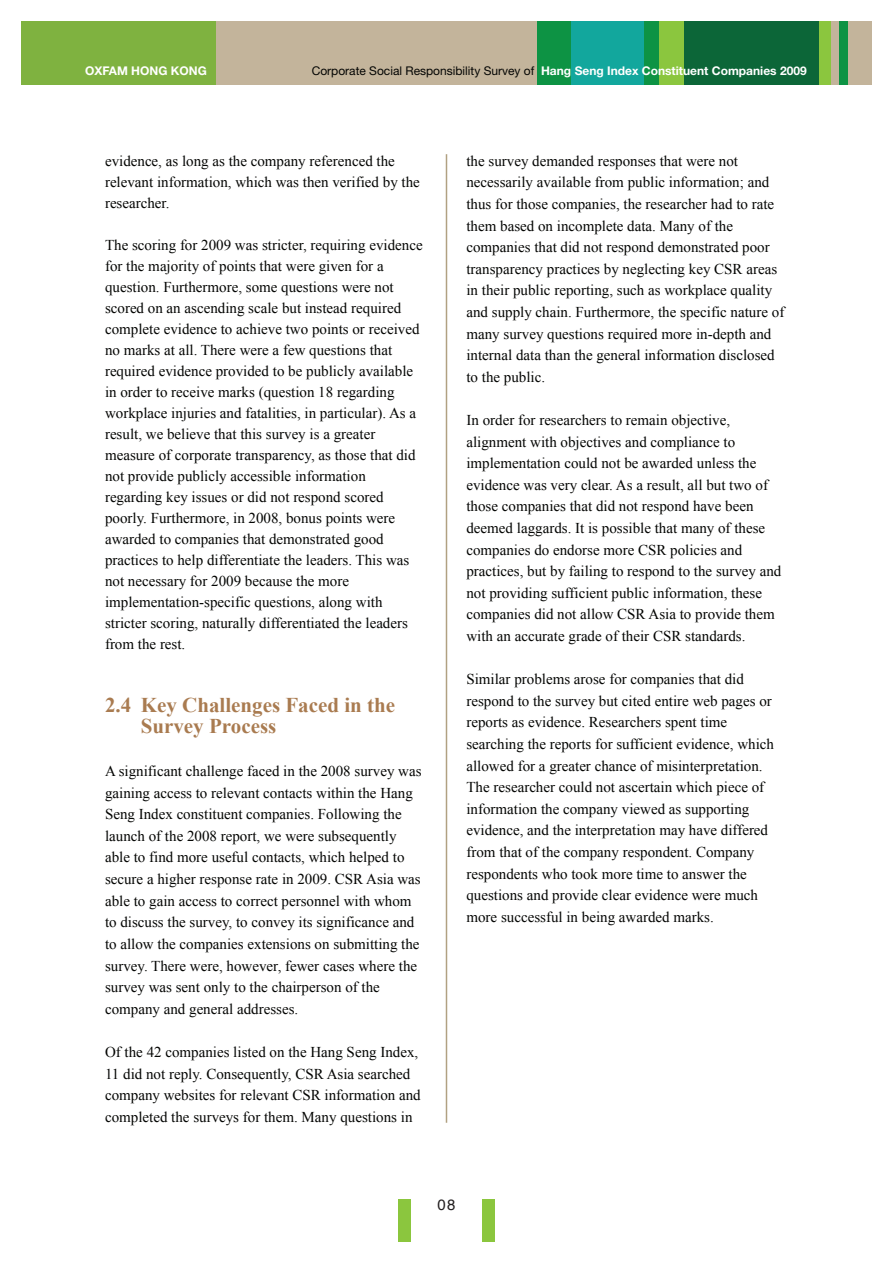
<style>
.page{position:relative;width:893px;height:1263px;background:#fff}
.page>*{position:absolute;margin:0;border:0;box-sizing:border-box;transform-origin:0 0}
.t1{font:700 21px/21px "Times New Roman";color:#a97b50}
.t2{font:15px/21.6px "Times New Roman";color:#040503}
.t3{font:15px "Helvetica";color:#231f20}
.t4{font:12px "Helvetica Neue";color:#040503}
.t5{font:700 12px "Helvetica Neue";color:#fff}
.s1{font-weight:700;color:#fff}
</style>
<div class="page">
<hr style="left:446px;top:154px;width:1px;height:969px;background:#b1a182">
<div style="left:398px;top:1199px;width:13px;height:42px;background:#8bc63e"></div>
<div style="left:482px;top:1199px;width:13px;height:42px;background:#8bc63e"></div>
<div style="left:21px;top:21px;width:851px;height:64px;background:#c3b49b"></div>
<div style="left:839px;top:21px;width:8px;height:64px;background:#0d9344"></div>
<div style="left:538px;top:21px;width:121px;height:64px;background:#0d9344"></div>
<div style="left:571px;top:21px;width:73px;height:64px;background:#12a79d"></div>
<div style="left:21px;top:21px;width:194px;height:64px;background:#7fb240"></div>
<div style="left:659px;top:21px;width:172px;height:64px;background:#8bc63e"></div>
<div style="left:684px;top:21px;width:134px;height:64px;background:#0c6638"></div>
<p class="t5" style="left:85px;top:63px;width:123px">OXFAM HONG KONG</p>
<p class="t4" style="left:312px;top:63px;width:496px">Corporate Social Responsibility Survey of <span class="s1">Hang Seng Index Constituent Companies 2009</span></p>
<p class="t2" style="left:105px;top:150px;width:316px;line-height:21px">evidence, as long as the company referenced the relevant information, which was then verified by the researcher.</p>
<p class="t2" style="left:105px;top:234px;width:319px;line-height:21px">The scoring for 2009 was stricter, requiring evidence for the majority of points that were given for a question. Furthermore, some questions were not scored on an ascending scale but instead required complete evidence to achieve two points or received no marks at all. There were a few questions that required evidence provided to be publicly available in order to receive marks (question 18 regarding workplace injuries and fatalities, in particular). As a result, we believe that this survey is a greater measure of corporate transparency, as those that did not provide publicly accessible information regarding key issues or did not respond scored poorly. Furthermore, in 2008, bonus points were awarded to companies that demonstrated good practices to help differentiate the leaders. This was not necessary for 2009 because the more implementation-specific questions, along with stricter scoring, naturally differentiated the leaders from the rest.</p>
<h1 class="t1" style="left:141px;top:694px;width:256px;text-indent:-36px">2.4 Key Challenges Faced in the<br>Survey Process</h1>
<p class="t2" style="left:105px;top:760px;width:318px">A significant challenge faced in the 2008 survey was gaining access to relevant contacts within the Hang Seng Index constituent companies. Following the launch of the 2008 report, we were subsequently able to find more useful contacts, which helped to secure a higher response rate in 2009. CSR Asia was able to gain access to correct personnel with whom to discuss the survey, to convey its significance and to allow the companies extensions on submitting the survey. There were, however, fewer cases where the survey was sent only to the chairperson of the company and general addresses.</p>
<p class="t2" style="left:105px;top:1041px;width:317px">Of the 42 companies listed on the Hang Seng Index, 11 did not reply. Consequently, CSR Asia searched company websites for relevant CSR information and completed the surveys for them. Many questions in</p>
<p class="t2" style="left:466px;top:150px;width:319px">the survey demanded responses that were not necessarily available from public information; and thus for those companies, the researcher had to rate them based on incomplete data. Many of the companies that did not respond demonstrated poor transparency practices by neglecting key CSR areas in their public reporting, such as workplace quality and supply chain. Furthermore, the specific nature of many survey questions required more in-depth and internal data than the general information disclosed to the public.</p>
<p class="t2" style="left:466px;top:409px;width:316px">In order for researchers to remain objective, alignment with objectives and compliance to implementation could not be awarded unless the evidence was very clear. As a result, all but two of those companies that did not respond have been deemed laggards. It is possible that many of these companies do endorse more CSR policies and practices, but by failing to respond to the survey and not providing sufficient public information, these companies did not allow CSR Asia to provide them with an accurate grade of their CSR standards.</p>
<p class="t2" style="left:466px;top:668px;width:309px">Similar problems arose for companies that did respond to the survey but cited entire web pages or reports as evidence. Researchers spent time searching the reports for sufficient evidence, which allowed for a greater chance of misinterpretation.<br>The researcher could not ascertain which piece of information the company viewed as supporting evidence, and the interpretation may have differed from that of the company respondent. Company respondents who took more time to answer the questions and provide clear evidence were much more successful in being awarded marks.</p>
<p class="t3" style="left:437px;top:1193px;width:20px">08</p>
</div>
